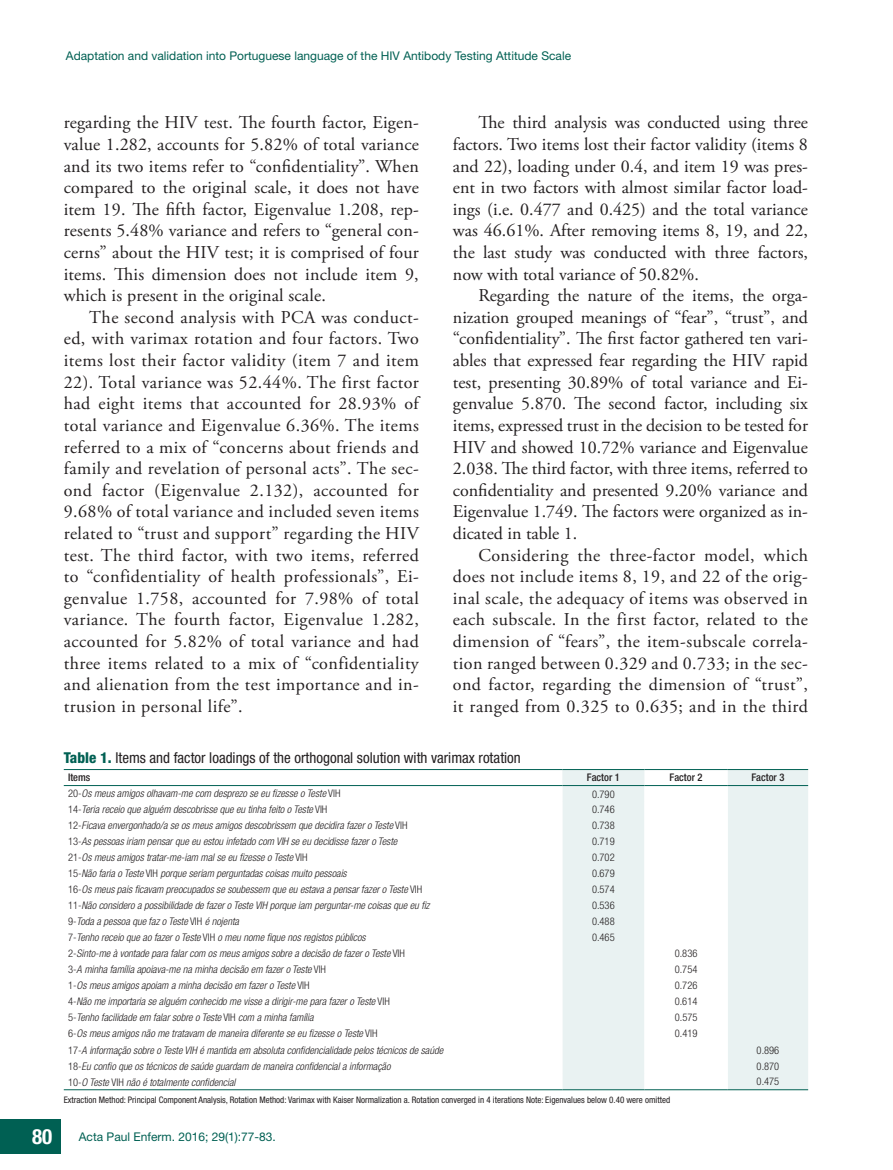
<style>
.page{position:relative;width:893px;height:1170px;background:#fff}
.page>*{position:absolute;margin:0;border:0;box-sizing:border-box;transform-origin:0 0}
.t1{font:700 condensed 21px "Helvetica Neue LT Std";color:#fff}
.t2{font:18px/21.6px "Adobe Garamond Pro";letter-spacing:.01em;color:#231f20;text-align:justify}
.t3{font:condensed 15px "Helvetica Neue LT Std";color:#231f20}
.t4{font:12px "Helvetica Neue LT Std";color:#006053}
.t5{font:italic 300 condensed 10.5px "Helvetica Neue LT Std";color:#231f20}
.t6{font:300 condensed 10.5px "Helvetica Neue LT Std";color:#231f20}
.t7{font:500 condensed 10.5px "Helvetica Neue LT Std";color:#231f20}
.t8{font:condensed 9px "Helvetica Neue LT Std";color:#231f20}
.s1{font-weight:800;color:#006053}
.s2{font-style:normal}
</style>
<div class="page">
<div style="left:0;top:1118px;width:61px;height:35px;background:#006053"></div>
<div style="left:728px;top:770px;width:80px;height:319px;background:#e9f2f2"></div>
<svg style="left:64px;top:770px;width:664px;height:31px"></svg>
<div style="left:563px;top:801px;width:81px;height:272px;background:#e9f2f2"></div>
<svg style="left:563px;top:1073px;width:81px;height:16px"></svg>
<hr style="left:64px;top:1089px;width:498px;height:1px;background:#006053">
<hr style="left:562px;top:1089px;width:82px;height:1px;background:#006053">
<hr style="left:644px;top:1089px;width:84px;height:1px;background:#006053">
<hr style="left:728px;top:1089px;width:80px;height:1px;background:#006053">
<hr style="left:64px;top:769px;width:498px;height:1px;background:#006053">
<hr style="left:562px;top:769px;width:82px;height:1px;background:#006053">
<hr style="left:644px;top:769px;width:84px;height:1px;background:#006053">
<hr style="left:728px;top:769px;width:80px;height:1px;background:#006053">
<hr style="left:64px;top:785px;width:498px;height:1px;background:#006053">
<hr style="left:562px;top:785px;width:82px;height:1px;background:#006053">
<hr style="left:644px;top:785px;width:84px;height:1px;background:#006053">
<hr style="left:728px;top:785px;width:80px;height:1px;background:#006053">
<p class="t4" style="left:66px;top:48px;width:507px">Adaptation and validation into Portuguese language of the HIV Antibody Testing Attitude Scale</p>
<p class="t2" style="left:64px;top:112px;width:357px">regarding the HIV test. The fourth factor, Eigen&shy;value 1.282, accounts for 5.82% of total variance and its two items refer to “confidentiality”. When compared to the original scale, it does not have item 19. The fifth factor, Eigenvalue 1.208, rep&shy;resents 5.48% variance and refers to “general con&shy;cerns” about the HIV test; it is comprised of four items. This dimension does not include item 9, which is present in the original scale.</p>
<p class="t2" style="left:64px;top:307px;width:357px;text-indent:26px">The second analysis with PCA was conduct&shy;ed, with varimax rotation and four factors. Two items lost their factor validity (item 7 and item 22). Total variance was 52.44%. The first factor had eight items that accounted for 28.93% of total variance and Eigenvalue 6.36%. The items referred to a mix of “concerns about friends and family and revelation of personal acts”. The sec&shy;ond factor (Eigenvalue 2.132), accounted for 9.68% of total variance and included seven items related to “trust and support” regarding the HIV test. The third factor, with two items, referred to “confidentiality of health professionals”, Ei&shy;genvalue 1.758, accounted for 7.98% of total variance. The fourth factor, Eigenvalue 1.282, accounted for 5.82% of total variance and had three items related to a mix of “confidentiality and alienation from the test importance and in&shy;trusion in personal life”.</p>
<p class="t2" style="left:453px;top:112px;width:357px;text-indent:26px">The third analysis was conducted using three factors. Two items lost their factor validity (items 8 and 22), loading under 0.4, and item 19 was pres&shy;ent in two factors with almost similar factor load&shy;ings (i.e. 0.477 and 0.425) and the total variance was 46.61%. After removing items 8, 19, and 22, the last study was conducted with three factors, now with total variance of 50.82%.</p>
<p class="t2" style="left:453px;top:285px;width:357px;text-indent:26px">Regarding the nature of the items, the orga&shy;nization grouped meanings of “fear”, “trust”, and “confidentiality”. The first factor gathered ten vari&shy;ables that expressed fear regarding the HIV rapid test, presenting 30.89% of total variance and Ei&shy;genvalue 5.870. The second factor, including six items, expressed trust in the decision to be tested for HIV and showed 10.72% variance and Eigenvalue 2.038. The third factor, with three items, referred to confidentiality and presented 9.20% variance and Eigenvalue 1.749. The factors were organized as in&shy;dicated in table 1.</p>
<p class="t2" style="left:453px;top:544px;width:357px;text-indent:26px">Considering the three-factor model, which does not include items 8, 19, and 22 of the orig&shy;inal scale, the adequacy of items was observed in each subscale. In the first factor, related to the dimension of “fears”, the item-subscale correla&shy;tion ranged between 0.329 and 0.733; in the sec&shy;ond factor, regarding the dimension of “trust”, it ranged from 0.325 to 0.635; and in the third</p>
<p class="t3" style="left:64px;top:749px;width:459px"><span class="s1">Table 1.</span> Items and factor loadings of the orthogonal solution with varimax rotation</p>
<p class="t7" style="left:68px;top:771px;width:24px">Items</p>
<p class="t7" style="left:587px;top:771px;width:35px">Factor 1</p>
<p class="t7" style="left:670px;top:771px;width:35px">Factor 2</p>
<p class="t7" style="left:751px;top:771px;width:35px">Factor 3</p>
<p class="t5" style="left:68px;top:787px;width:274px"><span class="s2">20-</span>Os meus amigos olhavam-me com desprezo se eu fizesse o Teste <span class="s2">VIH</span></p>
<p class="t6" style="left:592px;top:787px;width:24px">0.790</p>
<p class="t5" style="left:68px;top:803px;width:261px"><span class="s2">14-</span>Teria receio que alguém descobrisse que eu tinha feito o Teste <span class="s2">VIH</span></p>
<p class="t6" style="left:592px;top:803px;width:24px">0.746</p>
<p class="t5" style="left:68px;top:819px;width:341px"><span class="s2">12-</span>Ficava envergonhado/a se os meus amigos descobrissem que decidira fazer o Teste <span class="s2">VIH</span></p>
<p class="t6" style="left:592px;top:819px;width:24px">0.738</p>
<p class="t5" style="left:68px;top:835px;width:331px"><span class="s2">13-</span>As pessoas iriam pensar que eu estou infetado com VIH se eu decidisse fazer o Teste</p>
<p class="t6" style="left:592px;top:835px;width:24px">0.719</p>
<p class="t5" style="left:68px;top:851px;width:241px"><span class="s2">21-</span>Os meus amigos tratar-me-iam mal se eu fizesse o Teste <span class="s2">VIH</span></p>
<p class="t6" style="left:592px;top:851px;width:24px">0.702</p>
<p class="t5" style="left:68px;top:867px;width:280px"><span class="s2">15-</span>Não faria o Teste <span class="s2">VIH</span> porque seriam perguntadas coisas muito pessoais</p>
<p class="t6" style="left:592px;top:867px;width:24px">0.679</p>
<p class="t5" style="left:68px;top:883px;width:356px"><span class="s2">16-</span>Os meus pais ficavam preocupados se soubessem que eu estava a pensar fazer o Teste <span class="s2">VIH</span></p>
<p class="t6" style="left:592px;top:883px;width:24px">0.574</p>
<p class="t5" style="left:68px;top:899px;width:363px"><span class="s2">11-</span>Não considero a possibilidade de fazer o Teste VIH porque iam perguntar-me coisas que eu fiz</p>
<p class="t6" style="left:592px;top:899px;width:24px">0.536</p>
<p class="t5" style="left:68px;top:915px;width:172px"><span class="s2">9-</span>Toda a pessoa que faz o Teste <span class="s2">VIH</span> é nojenta</p>
<p class="t6" style="left:592px;top:915px;width:24px">0.488</p>
<p class="t5" style="left:68px;top:931px;width:299px"><span class="s2">7-</span>Tenho receio que ao fazer o Teste <span class="s2">VIH</span> o meu nome fique nos registos públicos</p>
<p class="t6" style="left:592px;top:931px;width:24px">0.465</p>
<p class="t5" style="left:68px;top:947px;width:338px"><span class="s2">2-</span>Sinto-me à vontade para falar com os meus amigos sobre a decisão de fazer o Teste <span class="s2">VIH</span></p>
<p class="t6" style="left:675px;top:947px;width:24px">0.836</p>
<p class="t5" style="left:68px;top:963px;width:260px"><span class="s2">3-</span>A minha família apoiava-me na minha decisão em fazer o Teste <span class="s2">VIH</span></p>
<p class="t6" style="left:675px;top:963px;width:24px">0.754</p>
<p class="t5" style="left:68px;top:979px;width:243px"><span class="s2">1-</span>Os meus amigos apoiam a minha decisão em fazer o Teste <span class="s2">VIH</span></p>
<p class="t6" style="left:675px;top:979px;width:24px">0.726</p>
<p class="t5" style="left:68px;top:995px;width:323px"><span class="s2">4-</span>Não me importaria se alguém conhecido me visse a dirigir-me para fazer o Teste <span class="s2">VIH</span></p>
<p class="t6" style="left:675px;top:995px;width:24px">0.614</p>
<p class="t5" style="left:68px;top:1011px;width:247px"><span class="s2">5-</span>Tenho facilidade em falar sobre o Teste <span class="s2">VIH</span> com a minha família</p>
<p class="t6" style="left:675px;top:1011px;width:24px">0.575</p>
<p class="t5" style="left:68px;top:1027px;width:311px"><span class="s2">6-</span>Os meus amigos não me tratavam de maneira diferente se eu fizesse o Teste <span class="s2">VIH</span></p>
<p class="t6" style="left:675px;top:1027px;width:24px">0.419</p>
<p class="t5" style="left:68px;top:1043px;width:377px"><span class="s2">17-</span>A informação sobre o Teste VIH é mantida em absoluta confidencialidade pelos técnicos de saúde</p>
<p class="t6" style="left:757px;top:1043px;width:24px">0.896</p>
<p class="t5" style="left:68px;top:1059px;width:324px"><span class="s2">18-</span>Eu confio que os técnicos de saúde guardam de maneira confidencial a informação</p>
<p class="t6" style="left:757px;top:1059px;width:24px">0.870</p>
<p class="t5" style="left:68px;top:1075px;width:169px"><span class="s2">10-</span>O Teste <span class="s2">VIH</span> não é totalmente confidencial</p>
<p class="t6" style="left:757px;top:1075px;width:24px">0.475</p>
<p class="t8" style="left:64px;top:1094px;width:608px">Extraction Method: Principal Component Analysis, Rotation Method: Varimax with Kaiser Normalization a. Rotation converged in 4 iterations Note: Eigenvalues below 0.40 were omitted</p>
<p class="t1" style="left:32px;top:1123px;width:22px">80</p>
<p class="t4" style="left:79px;top:1129px;width:199px">Acta Paul Enferm. 2016; 29(1):77-83.</p>
</div>
